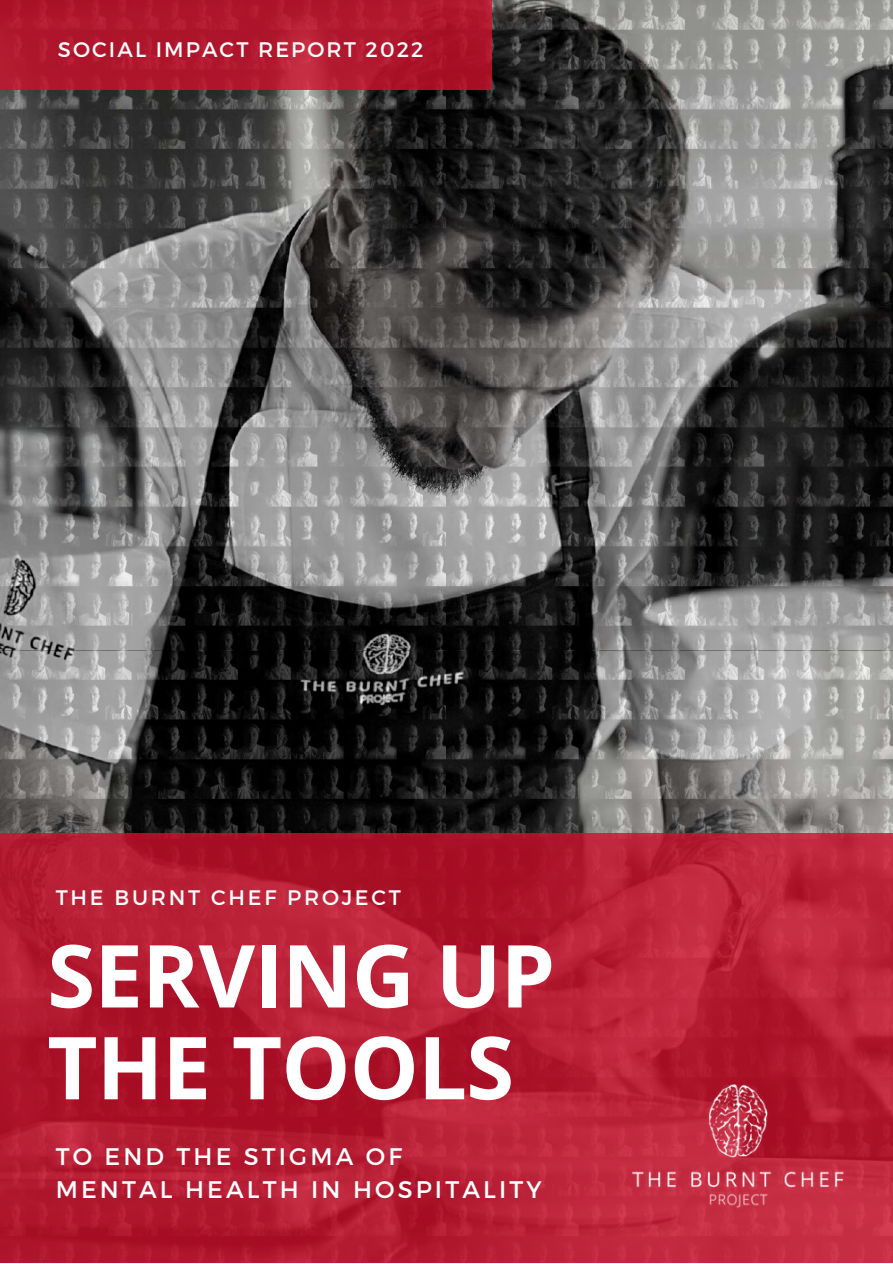
<style>
.page{position:relative;width:893px;height:1264px;background:#fff}
.page>*{position:absolute;margin:0;border:0;box-sizing:border-box;transform-origin:0 0}
.t1{font:700 86.85px/91.8px "Open Sans";letter-spacing:-.01em;color:#fff}
.t2{font:24px/32.5px "Montserrat";letter-spacing:.13em;color:#fff}
.t3{font:21px "Montserrat";letter-spacing:.1em;color:#fff}
.t4{font:21px "Montserrat";letter-spacing:.13em;color:#fff}
</style>
<div class="page">
<img style="left:0;top:0;width:892px;height:833px">
<svg style="left:0;top:0;width:491px;height:89px;background:#b0182e"></svg>
<svg style="left:0;top:833px;width:892px;height:429px;background:#b51c32"></svg>
<img style="left:507px;top:1069px;width:385px;height:147px">
<p class="t3" style="left:58px;top:36px;width:367px">SOCIAL IMPACT REPORT 2022</p>
<p class="t4" style="left:56px;top:884px;width:347px">THE BURNT CHEF PROJECT</p>
<h1 class="t1" style="left:47px;top:927px;width:509px">SERVING UP<br>THE TOOLS</h1>
<p class="t2" style="left:56px;top:1139px;width:487px">TO END THE STIGMA OF<br>MENTAL HEALTH IN HOSPITALITY</p>
</div>
